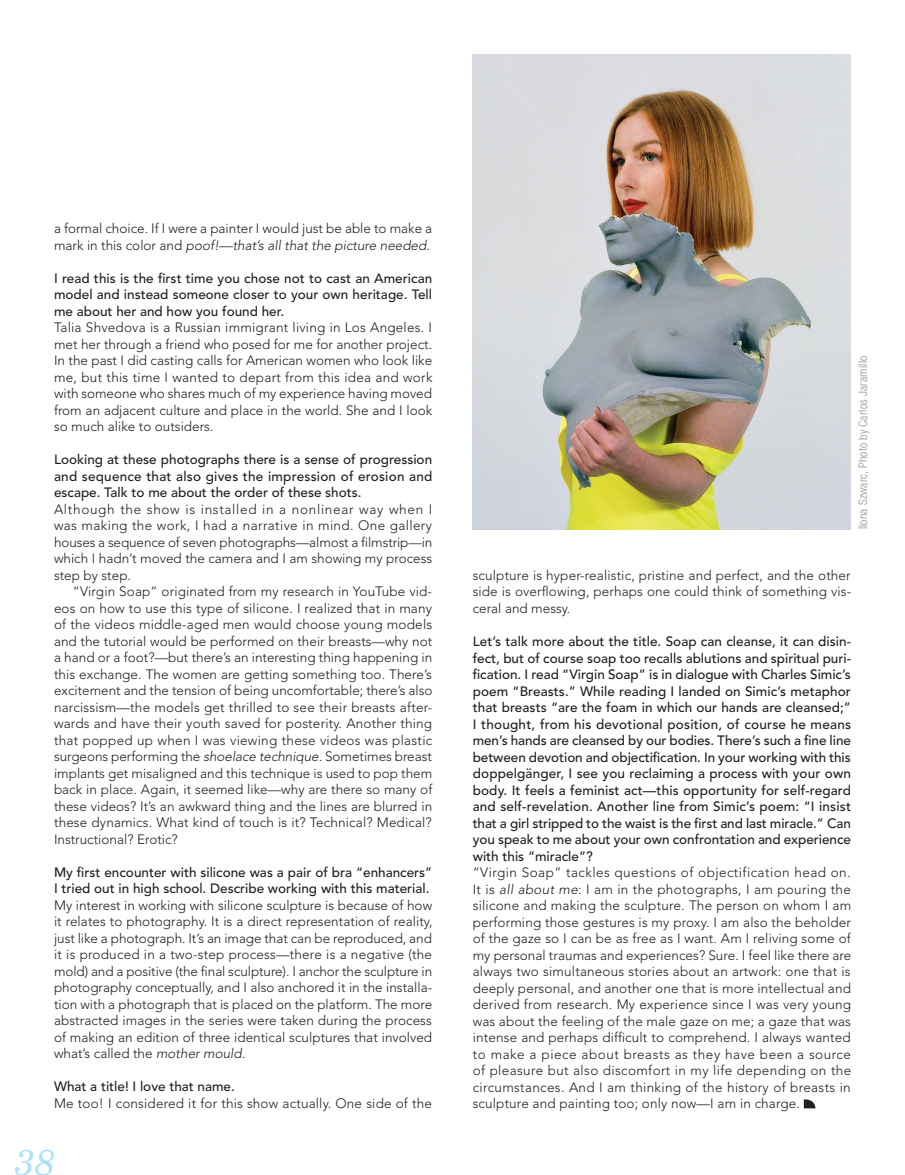
<style>
.page{position:relative;width:905px;height:1175px;background:#fff}
.page>*{position:absolute;margin:0;border:0;box-sizing:border-box;transform-origin:0 0}
.t1{font:italic 36px "New Century Schlbk LT Std";color:#aae0f9}
.t2{font:300 13.5px/16.5px "Avenir LT Std";color:#231f20;text-align:justify}
.t3{font:500 13.5px/16.5px "Avenir LT Std";color:#231f20;text-align:justify}
.t4{font:300 condensed 12px "Helvetica Neue LT Std";letter-spacing:.02em;color:#939598}
.s1{font-style:italic}
</style>
<div class="page">
<svg style="left:803px;top:1099px;width:12px;height:9px"></svg>
<img style="left:472px;top:54px;width:378px;height:475px">
<p class="t2" style="left:54px;top:220px;width:380px">a formal choice. If I were a painter I would just be able to make a mark in this color and <span class="s1">poof!—that’s all that the picture needed.</span></p>
<p class="t3" style="left:54px;top:270px;width:380px">I read this is the first time you chose not to cast an American model and instead someone closer to your own heritage. Tell me about her and how you found her.</p>
<p class="t2" style="left:54px;top:319px;width:380px">Talia Shvedova is a Russian immigrant living in Los Angeles. I met her through a friend who posed for me for another project.<br>In the past I did casting calls for American women who look like me, but this time I wanted to depart from this idea and work with someone who shares much of my experience having moved from an adjacent culture and place in the world. She and I look so much alike to outsiders.</p>
<p class="t3" style="left:54px;top:451px;width:380px">Looking at these photographs there is a sense of progression and sequence that also gives the impression of erosion and escape. Talk to me about the order of these shots.</p>
<p class="t2" style="left:54px;top:501px;width:380px">Although the show is installed in a nonlinear way when I was making the work, I had a narrative in mind. One gallery houses a sequence of seven photographs—almost a filmstrip—in which I hadn’t moved the camera and I am showing my process step by step.</p>
<p class="t2" style="left:54px;top:583px;width:380px;text-indent:19px">“Virgin Soap” originated from my research in YouTube vid&shy;eos on how to use this type of silicone. I realized that in many of the videos middle-aged men would choose young models and the tutorial would be performed on their breasts—why not a hand or a foot?—but there’s an interesting thing happening in this exchange. The women are getting something too. There’s excitement and the tension of being uncomfortable; there’s also narcissism—the models get thrilled to see their breasts after&shy;wards and have their youth saved for posterity. Another thing that popped up when I was viewing these videos was plastic surgeons performing the <span class="s1">shoelace technique</span>. Sometimes breast implants get misaligned and this technique is used to pop them back in place. Again, it seemed like—why are there so many of these videos? It’s an awkward thing and the lines are blurred in these dynamics. What kind of touch is it? Technical? Medical?<br>Instructional? Erotic?</p>
<p class="t3" style="left:54px;top:864px;width:379px">My first encounter with silicone was a pair of bra “enhancers”<br>I tried out in high school. Describe working with this material.</p>
<p class="t2" style="left:54px;top:896px;width:380px">My interest in working with silicone sculpture is because of how it relates to photography. It is a direct representation of reality, just like a photograph. It’s an image that can be reproduced, and it is produced in a two-step process—there is a negative (the mold) and a positive (the final sculpture). I anchor the sculpture in photography conceptually, and I also anchored it in the installa&shy;tion with a photograph that is placed on the platform. The more abstracted images in the series were taken during the process of making an edition of three identical sculptures that involved what’s called the <span class="s1">mother mould.</span></p>
<p class="t3" style="left:54px;top:1078px;width:182px">What a title! I love that name.</p>
<p class="t2" style="left:54px;top:1094px;width:379px">Me too! I considered it for this show actually. One side of the</p>
<h1 class="t1" style="left:15px;top:1140px;width:42px">38</h1>
<p class="t4" style="left:855px;top:529px;width:175px;rotate:-90deg">Ilona Szwarc, Photo by Carlos Jaramillo</p>
<p class="t2" style="left:472px;top:567px;width:380px">sculpture is hyper-realistic, pristine and perfect, and the other side is overflowing, perhaps one could think of something vis&shy;ceral and messy.</p>
<p class="t3" style="left:472px;top:633px;width:380px">Let’s talk more about the title. Soap can cleanse, it can disin&shy;fect, but of course soap too recalls ablutions and spiritual puri&shy;fication. I read “Virgin Soap” is in dialogue with Charles Simic’s poem “Breasts.” While reading I landed on Simic’s metaphor that breasts “are the foam in which our hands are cleansed;” I thought, from his devotional position, of course he means men’s hands are cleansed by our bodies. There’s such a fine line between devotion and objectification. In your working with this doppelgänger, I see you reclaiming a process with your own body. It feels a feminist act—this opportunity for self-regard and self-revelation. Another line from Simic’s poem: “I insist that a girl stripped to the waist is the first and last miracle.” Can you speak to me about your own confrontation and experience with this “miracle”?</p>
<p class="t2" style="left:472px;top:864px;width:380px">“Virgin Soap” tackles questions of objectification head on.<br>It is <span class="s1">all about me</span>: I am in the photographs, I am pouring the silicone and making the sculpture. The person on whom I am performing those gestures is my proxy. I am also the beholder of the gaze so I can be as free as I want. Am I reliving some of my personal traumas and experiences? Sure. I feel like there are always two simultaneous stories about an artwork: one that is deeply personal, and another one that is more intellectual and derived from research. My experience since I was very young was about the feeling of the male gaze on me; a gaze that was intense and perhaps difficult to comprehend. I always wanted to make a piece about breasts as they have been a source of pleasure but also discomfort in my life depending on the circumstances. And I am thinking of the history of breasts in sculpture and painting too; only now—I am in charge.</p>
</div>
